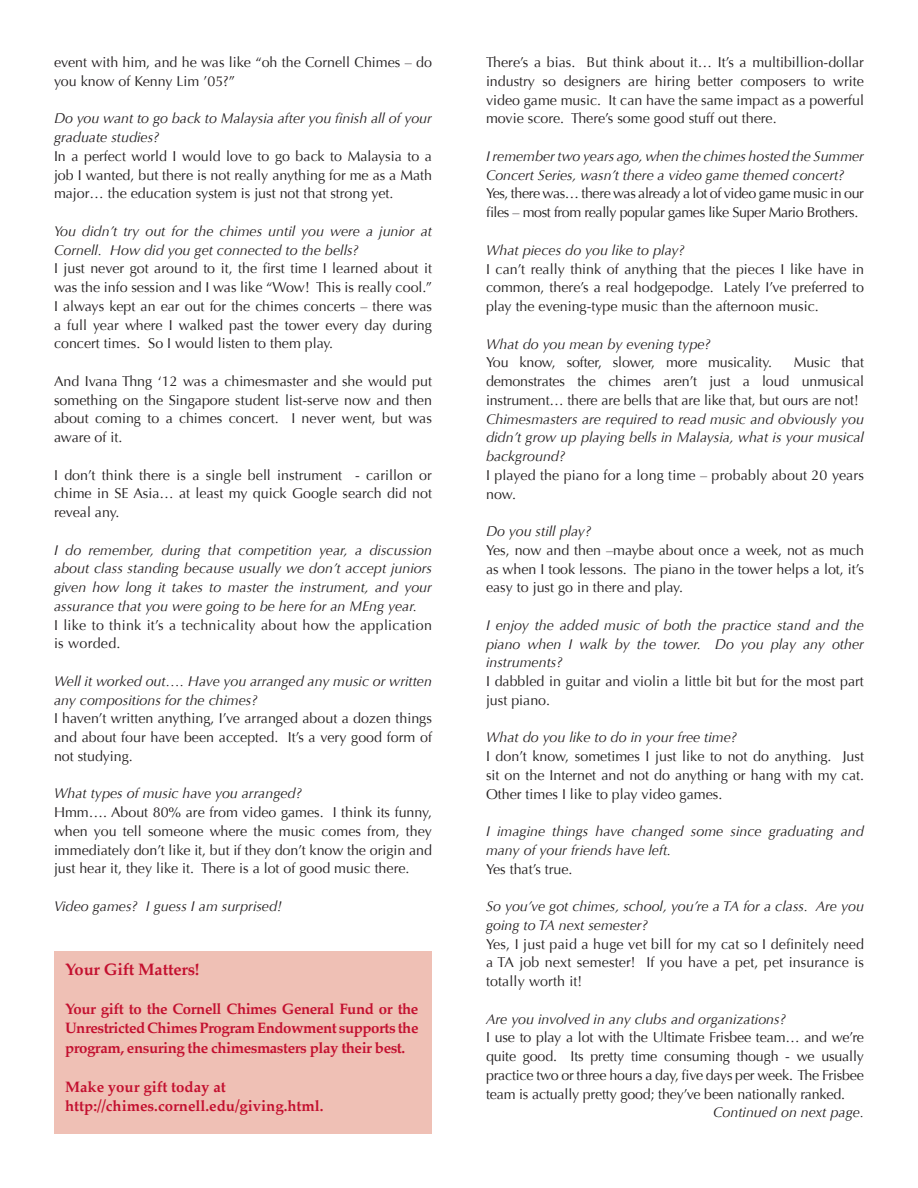
<style>
.page{position:relative;width:918px;height:1188px;background:#fff}
.page>*{position:absolute;margin:0;border:0;box-sizing:border-box;transform-origin:0 0}
.t1{font:700 16.5px "Palatino";letter-spacing:-.01em;color:#c3102f}
.t2{font:700 15px/19.5px "Palatino";letter-spacing:-.03em;color:#c3102f;text-align:justify}
.t3{font:700 15px/19.5px "Palatino";color:#c3102f}
.t4{font:14.25px/18.8px "Optima";color:#231f20;text-align:justify}
.t5{font:italic 14.25px/18.8px "Optima";color:#231f20}
.t6{font:14.25px/18.8px "Optima";letter-spacing:-.03em;color:#231f20}
.t7{font:14.25px/18.8px "Optima";letter-spacing:.02em;color:#231f20}
</style>
<div class="page">
<div style="left:54px;top:951px;width:378px;height:183px;background:#efc0b5"></div>
<p class="t4" style="left:54px;top:53px;width:379px">event with him, and he was like “oh the Cornell Chimes – do you know of Kenny Lim ’05?”</p>
<p class="t5" style="left:54px;top:109px;width:379px">Do you want to go back to Malaysia after you finish all of your graduate studies?</p>
<p class="t4" style="left:54px;top:147px;width:380px">In a perfect world I would love to go back to Malaysia to a job I wanted, but there is not really anything for me as a Math major… the education system is just not that strong yet.</p>
<p class="t5" style="left:54px;top:222px;width:380px">You didn’t try out for the chimes until you were a junior at<br>Cornell. How did you get connected to the bells?</p>
<p class="t4" style="left:54px;top:259px;width:380px">I just never got around to it, the first time I learned about it was the info session and I was like “Wow! This is really cool.” I always kept an ear out for the chimes concerts – there was a full year where I walked past the tower every day during concert times. So I would listen to them play.</p>
<p class="t4" style="left:54px;top:372px;width:380px">And Ivana Thng ‘12 was a chimesmaster and she would put something on the Singapore student list-serve now and then about coming to a chimes concert. I never went, but was aware of it.</p>
<p class="t4" style="left:54px;top:466px;width:380px">I don’t think there is a single bell instrument - carillon or chime in SE Asia… at least my quick Google search did not reveal any.</p>
<p class="t5" style="left:54px;top:541px;width:379px;text-align:justify">I do remember, during that competition year, a discussion about class standing because usually we don’t accept juniors given how long it takes to master the instrument, and your assurance that you were going to be here for an MEng year.</p>
<p class="t7" style="left:54px;top:616px;width:379px">I like to think it’s a technicality about how the application is worded.</p>
<p class="t5" style="left:54px;top:672px;width:380px">Well it worked out…. Have you arranged any music or written any compositions for the chimes?</p>
<p class="t4" style="left:54px;top:709px;width:379px">I haven’t written anything, I’ve arranged about a dozen things and about four have been accepted. It’s a very good form of not studying.</p>
<p class="t5" style="left:54px;top:784px;width:250px">What types of music have you arranged?</p>
<p class="t4" style="left:54px;top:803px;width:380px">Hmm…. About 80% are from video games. I think its funny, when you tell someone where the music comes from, they immediately don’t like it, but if they don’t know the origin and just hear it, they like it. There is a lot of good music there.</p>
<p class="t5" style="left:54px;top:897px;width:230px">Video games? I guess I am surprised!</p>
<p class="t1" style="left:65px;top:955px;width:136px">Your Gift Matters!</p>
<p class="t2" style="left:65px;top:998px;width:355px">Your gift to the Cornell Chimes General Fund or the Unrestricted Chimes Program Endowment supports the program, ensuring the chimesmasters play their best.</p>
<p class="t3" style="left:65px;top:1076px;width:260px">Make your gift today at http://chimes.cornell.edu/giving.html.</p>
<p class="t4" style="left:486px;top:53px;width:380px">There’s a bias. But think about it… It’s a multibillion-dollar industry so designers are hiring better composers to write video game music. It can have the same impact as a powerful movie score. There’s some good stuff out there.</p>
<p class="t5" style="left:486px;top:147px;width:379px">I remember two years ago, when the chimes hosted the Summer<br>Concert Series, wasn’t there a video game themed concert?</p>
<p class="t6" style="left:486px;top:184px;width:379px">Yes, there was… there was already a lot of video game music in our files – most from really popular games like Super Mario Brothers.</p>
<p class="t5" style="left:486px;top:241px;width:200px">What pieces do you like to play?</p>
<p class="t4" style="left:486px;top:259px;width:380px">I can’t really think of anything that the pieces I like have in common, there’s a real hodgepodge. Lately I’ve preferred to play the evening-type music than the afternoon music.</p>
<p class="t5" style="left:486px;top:334px;width:226px">What do you mean by evening type?</p>
<p class="t4" style="left:486px;top:353px;width:287px">You know, softer, slower, more musicality.</p>
<p class="t4" style="left:486px;top:353px;width:380px;text-indent:308px">Music that demonstrates the chimes aren’t just a loud unmusical instrument… there are bells that are like that, but ours are not!</p>
<p class="t5" style="left:486px;top:409px;width:380px;text-align:justify">Chimesmasters are required to read music and obviously you didn’t grow up playing bells in Malaysia, what is your musical background?</p>
<p class="t4" style="left:486px;top:466px;width:379px">I played the piano for a long time – probably about 20 years now.</p>
<p class="t5" style="left:486px;top:522px;width:107px">Do you still play?</p>
<p class="t4" style="left:486px;top:541px;width:379px">Yes, now and then –maybe about once a week, not as much as when I took lessons. The piano in the tower helps a lot, it’s easy to just go in there and play.</p>
<p class="t5" style="left:486px;top:616px;width:380px;text-align:justify">I enjoy the added music of both the practice stand and the piano when I walk by the tower. Do you play any other instruments?</p>
<p class="t4" style="left:486px;top:672px;width:379px">I dabbled in guitar and violin a little bit but for the most part just piano.</p>
<p class="t5" style="left:486px;top:728px;width:253px">What do you like to do in your free time?</p>
<p class="t4" style="left:486px;top:747px;width:380px">I don’t know, sometimes I just like to not do anything. Just sit on the Internet and not do anything or hang with my cat.<br>Other times I like to play video games.</p>
<p class="t5" style="left:486px;top:822px;width:379px">I imagine things have changed some since graduating and many of your friends have left.</p>
<p class="t4" style="left:486px;top:860px;width:88px">Yes that’s true.</p>
<p class="t5" style="left:486px;top:897px;width:379px">So you’ve got chimes, school, you’re a TA for a class. Are you going to TA next semester?</p>
<p class="t4" style="left:486px;top:935px;width:380px">Yes, I just paid a huge vet bill for my cat so I definitely need a TA job next semester! If you have a pet, pet insurance is totally worth it!</p>
<p class="t5" style="left:486px;top:1010px;width:302px">Are you involved in any clubs and organizations?</p>
<p class="t4" style="left:486px;top:1028px;width:380px">I use to play a lot with the Ultimate Frisbee team… and we’re quite good. Its pretty time consuming though - we usually practice two or three hours a day, five days per week. The Frisbee team is actually pretty good; they’ve been nationally ranked.</p>
<p class="t5" style="left:713px;top:1103px;width:152px">Continued on next page.</p>
</div>
